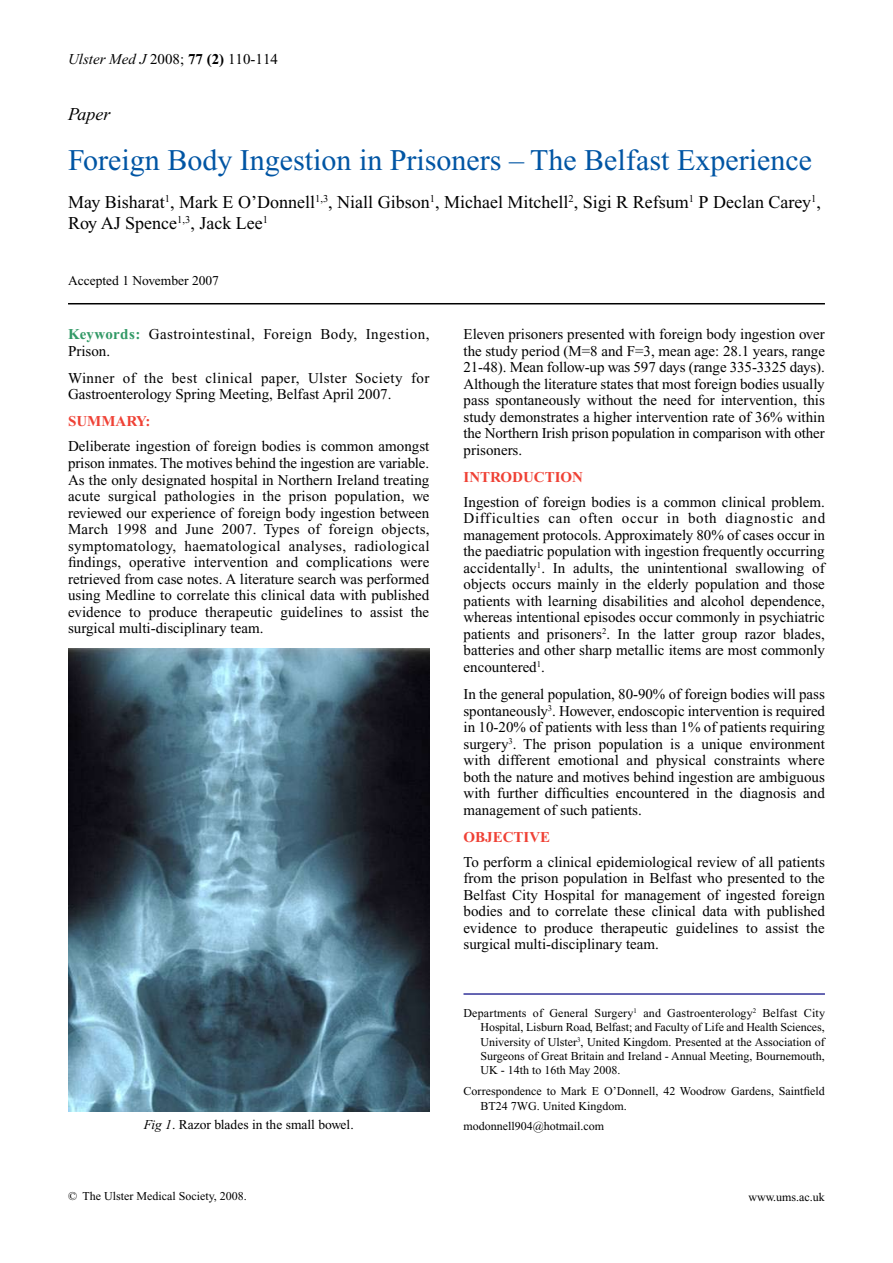
<style>
.page{position:relative;width:893px;height:1263px;background:#fff}
.page>*{position:absolute;margin:0;border:0;box-sizing:border-box;transform-origin:0 0}
.t1{font:30px "Times New Roman";color:#0055a4}
.t2{font:18px/21px "Times New Roman";color:#000}
.t3{font:italic 18px "Times New Roman";color:#000}
.t4{font:15px/16.5px "Times New Roman";color:#000;text-align:justify}
.t5{font:15px/16.5px "Times New Roman";letter-spacing:.03em;color:#000}
.t6{font:700 15px "Times New Roman";color:#ef4135}
.t7{font:13.5px "Times New Roman";color:#000}
.t8{font:12px/14.4px "Times New Roman";color:#000;text-align:justify}
.s1{font-style:italic}
.s2{font-weight:700}
.s3{font-weight:700;color:#329966}
</style>
<div class="page">
<hr style="left:68px;top:303px;width:757px;height:1px;background:#000">
<hr style="left:463px;top:993px;width:362px;height:2px;background:#339">
<img style="left:68px;top:649px;width:361px;height:462px">
<p class="t4" style="left:68px;top:51px;width:211px"><span class="s1">Ulster Med J</span> 2008; <span class="s2">77 (2)</span> 110-114</p>
<p class="t3" style="left:68px;top:105px;width:44px">Paper</p>
<h1 class="t1" style="left:68px;top:144px;width:745px">Foreign Body Ingestion in Prisoners – The Belfast Experience</h1>
<p class="t2" style="left:68px;top:192px;width:754px">May Bisharat<sup>1</sup>, Mark E O’Donnell<sup>1,3</sup>, Niall Gibson<sup>1</sup>, Michael Mitchell<sup>2</sup>, Sigi R Refsum<sup>1</sup> P Declan Carey<sup>1</sup>,<br>Roy AJ Spence<sup>1,3</sup>, Jack Lee<sup>1</sup></p>
<p class="t7" style="left:68px;top:273px;width:153px">Accepted 1 November 2007</p>
<p class="t5" style="left:68px;top:326px;width:363px"><span class="s3">Keywords:</span> Gastrointestinal, Foreign Body, Ingestion,<br>Prison.</p>
<p class="t4" style="left:68px;top:370px;width:363px">Winner of the best clinical paper, Ulster Society for<br>Gastroenterology Spring Meeting, Belfast April 2007.</p>
<p class="t6" style="left:68px;top:413px;width:84px">SUMMARY:</p>
<p class="t4" style="left:68px;top:438px;width:363px">Deliberate ingestion of foreign bodies is common amongst prison inmates. The motives behind the ingestion are variable.<br>As the only designated hospital in Northern Ireland treating acute surgical pathologies in the prison population, we reviewed our experience of foreign body ingestion between March 1998 and June 2007. Types of foreign objects, symptomatology, haematological analyses, radiological findings, operative intervention and complications were retrieved from case notes. A literature search was performed using Medline to correlate this clinical data with published evidence to produce therapeutic guidelines to assist the surgical multi-disciplinary team.</p>
<p class="t7" style="left:144px;top:1117px;width:211px"><span class="s1">Fig 1</span>. Razor blades in the small bowel.</p>
<p class="t4" style="left:463px;top:326px;width:363px">Eleven prisoners presented with foreign body ingestion over the study period (M=8 and F=3, mean age: 28.1 years, range 21-48). Mean follow-up was 597 days (range 335-3325 days).<br>Although the literature states that most foreign bodies usually pass spontaneously without the need for intervention, this study demonstrates a higher intervention rate of 36% within the Northern Irish prison population in comparison with other prisoners.</p>
<p class="t6" style="left:463px;top:468px;width:121px">INTRODUCTION</p>
<p class="t4" style="left:463px;top:494px;width:363px">Ingestion of foreign bodies is a common clinical problem.<br>Difficulties can often occur in both diagnostic and management protocols. Approximately 80% of cases occur in the paediatric population with ingestion frequently occurring accidentally<sup>1</sup>. In adults, the unintentional swallowing of objects occurs mainly in the elderly population and those patients with learning disabilities and alcohol dependence, whereas intentional episodes occur commonly in psychiatric patients and prisoners<sup>2</sup>. In the latter group razor blades, batteries and other sharp metallic items are most commonly encountered<sup>1</sup>.</p>
<p class="t4" style="left:463px;top:686px;width:363px">In the general population, 80-90% of foreign bodies will pass spontaneously<sup>3</sup>. However, endoscopic intervention is required in 10-20% of patients with less than 1% of patients requiring surgery<sup>3</sup>. The prison population is a unique environment with different emotional and physical constraints where both the nature and motives behind ingestion are ambiguous with further difficulties encountered in the diagnosis and management of such patients.</p>
<p class="t6" style="left:463px;top:828px;width:88px">OBJECTIVE</p>
<p class="t4" style="left:463px;top:853px;width:363px">To perform a clinical epidemiological review of all patients from the prison population in Belfast who presented to the Belfast City Hospital for management of ingested foreign bodies and to correlate these clinical data with published evidence to produce therapeutic guidelines to assist the surgical multi-disciplinary team.</p>
<p class="t8" style="left:480px;top:1006px;width:346px;text-indent:-17px">Departments of General Surgery<sup>1</sup> and Gastroenterology<sup>2</sup> Belfast City Hospital, Lisburn Road, Belfast; and Faculty of Life and Health Sciences, University of Ulster<sup>3</sup>, United Kingdom. Presented at the Association of Surgeons of Great Britain and Ireland - Annual Meeting, Bournemouth, UK - 14th to 16th May 2008.</p>
<p class="t8" style="left:480px;top:1084px;width:346px;text-indent:-17px">Correspondence to Mark E O’Donnell, 42 Woodrow Gardens, Saintfield<br>BT24 7WG. United Kingdom.</p>
<p class="t8" style="left:463px;top:1119px;width:142px">modonnell904@hotmail.com</p>
<p class="t8" style="left:68px;top:1189px;width:180px">© The Ulster Medical Society, 2008.</p>
<p class="t8" style="left:748px;top:1189px;width:78px">www.ums.ac.uk</p>
</div>
